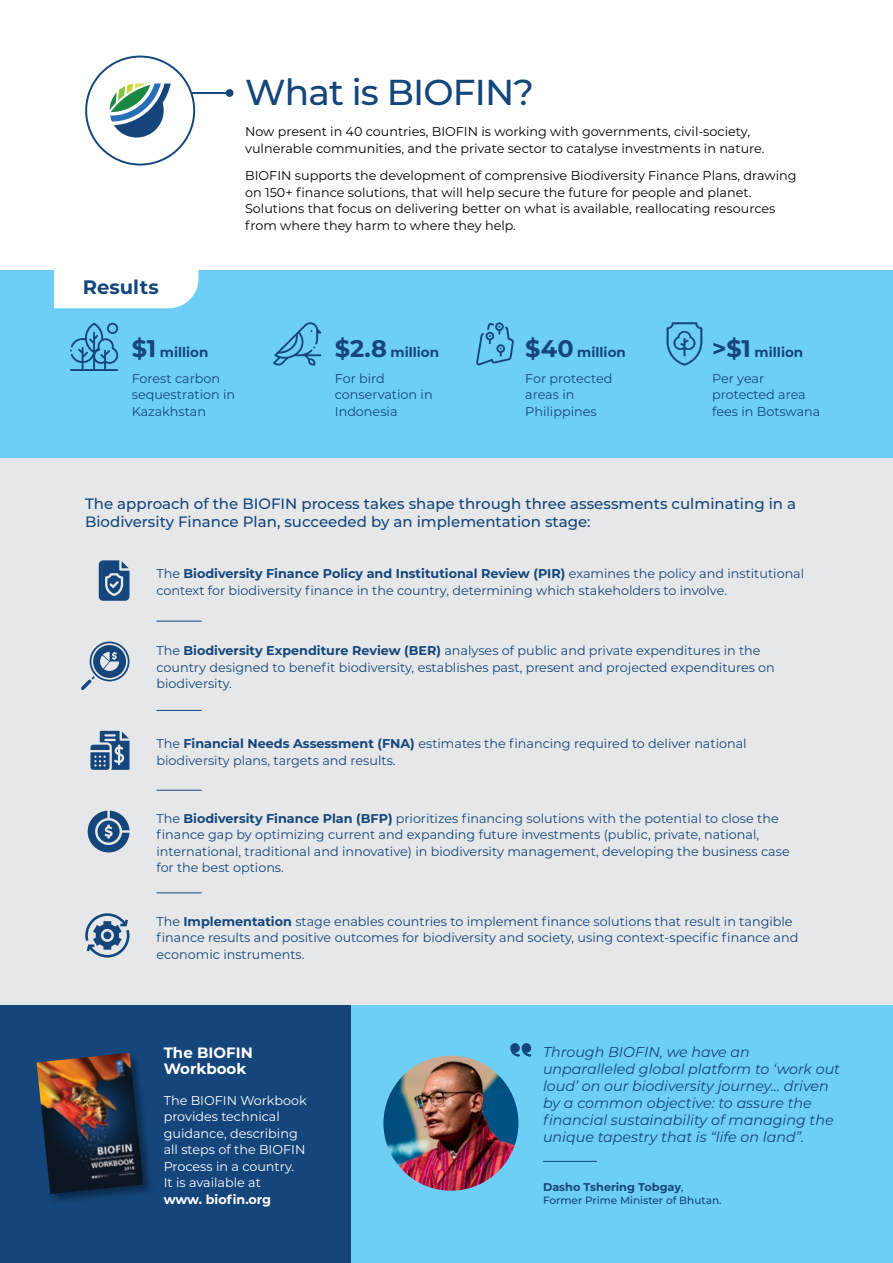
<style>
.page{position:relative;width:893px;height:1263px;background:#fff}
.page>*{position:absolute;margin:0;border:0;box-sizing:border-box;transform-origin:0 0}
.t1{font:500 36px "Montserrat";letter-spacing:-.025em;color:#14467c}
.t2{font:700 19.5px "Montserrat";color:#14467c}
.t3{font:500 15px/18px "Montserrat";color:#14467c}
.t4{font:700 15px/16.5px "Montserrat";color:#fff}
.t5{font:italic 14.25px/17.1px "Montserrat";color:#14467c}
.t6{font:700 13.5px "Montserrat";color:#14467c}
.t7{font:12.75px/16.5px "Montserrat";color:#14467c}
.t8{font:12.75px/16.5px "Montserrat";color:#000}
.t9{font:12.75px/16.5px "Montserrat";color:#fff}
.t10{font:700 12.75px "Montserrat";color:#fff}
.t11{font:700 11.25px "Montserrat";color:#154679}
.t12{font:500 10.5px "Montserrat";color:#154679}
.s1{font-size:24px}
.s2{font-weight:700}
.s3{font-weight:500;font-size:10.5px}
</style>
<div class="page">
<div style="left:0;top:449px;width:893px;height:665px;background:#e6e7e8"></div>
<div style="left:0;top:1006px;width:351px;height:257px;background:#14467c"></div>
<div style="left:351px;top:1006px;width:542px;height:257px;background:#6dcff6"></div>
<div style="left:36px;top:1052px;width:120px;height:154px;background:#000;opacity:.4"></div>
<img style="left:37px;top:1053px;width:106px;height:141px">
<hr style="left:156px;top:621px;width:46px;height:1px;background:#14467c">
<hr style="left:156px;top:710px;width:46px;height:1px;background:#14467c">
<hr style="left:156px;top:790px;width:46px;height:1px;background:#14467c">
<hr style="left:156px;top:892px;width:46px;height:1px;background:#14467c">
<svg style="left:110px;top:84px;width:61px;height:54px"></svg>
<div style="left:85px;top:56px;width:110px;height:110px;border:2px solid #14467c;border-radius:50%"></div>
<hr style="left:191px;top:92px;width:39px;height:2px;background:#14467c">
<div style="left:226px;top:89px;width:7px;height:8px;background:#14467c;border-radius:50%"></div>
<svg style="left:99px;top:560px;width:30px;height:41px"></svg>
<svg style="left:90px;top:731px;width:39px;height:39px"></svg>
<svg style="left:88px;top:811px;width:41px;height:41px"></svg>
<svg style="left:85px;top:913px;width:44px;height:44px"></svg>
<svg style="left:81px;top:641px;width:48px;height:49px"></svg>
<div style="left:0;top:270px;width:893px;height:188px;background:#6dcff6"></div>
<div style="left:54px;top:270px;width:144px;height:38px;background:#fff"></div>
<svg style="left:70px;top:323px;width:48px;height:48px"></svg>
<svg style="left:273px;top:322px;width:48px;height:44px"></svg>
<svg style="left:476px;top:322px;width:38px;height:43px"></svg>
<svg style="left:667px;top:322px;width:35px;height:44px"></svg>
<img style="left:383px;top:1056px;width:135px;height:135px;border-radius:68px">
<hr style="left:543px;top:1161px;width:54px;height:1px;background:#14467c">
<svg style="left:510px;top:1043px;width:21px;height:13px"></svg>
<h1 class="t1" style="left:245px;top:67px;width:290px">What is BIOFIN?</h1>
<p class="t8" style="left:245px;top:123px;width:521px">Now present in 40 countries, BIOFIN is working with governments, civil-society, vulnerable communities, and the private sector to catalyse investments in nature.</p>
<p class="t8" style="left:245px;top:167px;width:553px">BIOFIN supports the development of comprensive Biodiversity Finance Plans, drawing on 150+ finance solutions, that will help secure the future for people and planet.<br>Solutions that focus on delivering better on what is available, reallocating resources from where they harm to where they help.</p>
<h2 class="t2" style="left:83px;top:273px;width:77px">Results</h2>
<p class="t6" style="left:132px;top:343px;width:78px"><span class="s1">$1</span> million</p>
<p class="t7" style="left:132px;top:369px;width:105px">Forest carbon sequestration in<br>Kazakhstan</p>
<p class="t6" style="left:335px;top:343px;width:106px"><span class="s1">$2.8</span> million</p>
<p class="t7" style="left:335px;top:369px;width:99px">For bird conservation in<br>Indonesia</p>
<p class="t6" style="left:525px;top:343px;width:102px"><span class="s1">$40</span> million</p>
<p class="t7" style="left:525px;top:369px;width:89px">For protected areas in<br>Philippines</p>
<p class="t6" style="left:712px;top:343px;width:93px"><span class="s1">&gt;$1</span> million</p>
<p class="t7" style="left:712px;top:369px;width:110px">Per year protected area fees in Botswana</p>
<p class="t3" style="left:85px;top:494px;width:713px">The approach of the BIOFIN process takes shape through three assessments culminating in a<br>Biodiversity Finance Plan, succeeded by an implementation stage:</p>
<p class="t7" style="left:156px;top:565px;width:649px">The <span class="s2">Biodiversity Finance Policy and Institutional Review (PIR)</span> examines the policy and institutional context for biodiversity finance in the country, determining which stakeholders to involve.</p>
<p class="t7" style="left:156px;top:642px;width:620px">The <span class="s2">Biodiversity Expenditure Review (BER)</span> analyses of public and private expenditures in the country designed to benefit biodiversity, establishes past, present and projected expenditures on biodiversity.</p>
<p class="t7" style="left:156px;top:735px;width:592px">The <span class="s2">Financial Needs Assessment (FNA)</span> estimates the financing required to deliver national biodiversity plans, targets and results.</p>
<p class="t7" style="left:156px;top:810px;width:635px">The <span class="s2">Biodiversity Finance Plan (BFP)</span> prioritizes financing solutions with the potential to close the finance gap by optimizing current and expanding future investments (public, private, national, international, traditional and innovative) in biodiversity management, developing the business case for the best options.</p>
<p class="t7" style="left:156px;top:912px;width:643px">The <span class="s2">Implementation</span> stage enables countries to implement finance solutions that result in tangible finance results and positive outcomes for biodiversity and society, using context-specific finance and economic instruments.</p>
<p class="t4" style="left:164px;top:1043px;width:91px">The BIOFIN<br>Workbook</p>
<p class="t9" style="left:164px;top:1091px;width:145px">The BIOFIN Workbook provides technical guidance, describing all steps of the BIOFIN<br>Process in a country.<br>It is available at</p>
<p class="t10" style="left:164px;top:1190px;width:109px">www. biofin.org</p>
<p class="t5" style="left:543px;top:1043px;width:299px">Through BIOFIN, we have an unparalleled global platform to ‘work out loud’ on our biodiversity journey... driven by a common objective: to assure the financial sustainability of managing the unique tapestry that is “life on land”.</p>
<p class="t11" style="left:543px;top:1179px;width:142px">Dasho Tshering Tobgay<span class="s3">,</span></p>
<p class="t12" style="left:543px;top:1193px;width:180px">Former Prime Minister of Bhutan.</p>
</div>
